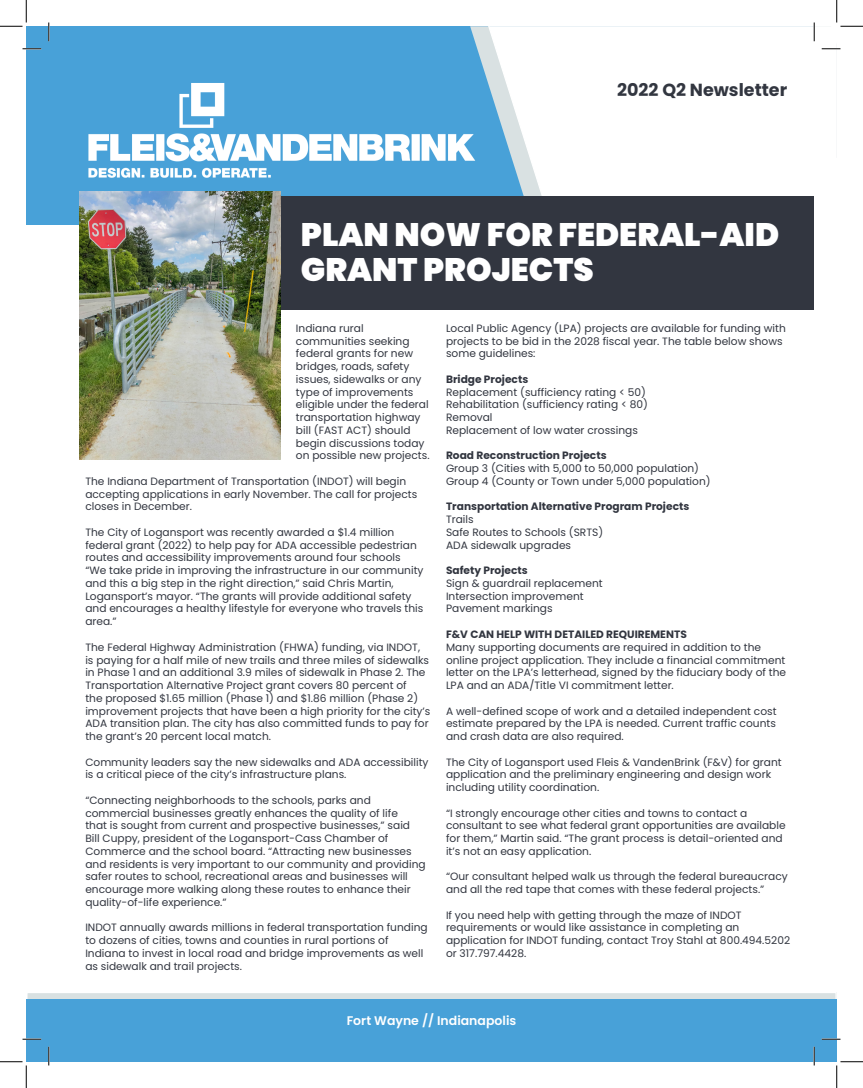
<style>
.page{position:relative;width:863px;height:1088px;background:#fff}
.page>*{position:absolute;margin:0;border:0;box-sizing:border-box;transform-origin:0 0}
.t1{font:900 32.5px/35px "Poppins";color:#fff}
.t2{font:700 17.5px "Poppins";color:#323640}
.t3{font:600 12.5px "Poppins";color:#fff}
.t4{font:10.62px/12.8px "Poppins";color:#323640}
.t5{font:700 10.62px "Poppins";color:#323640}
</style>
<div class="page">
<div style="left:26px;top:26px;width:788px;height:199px;background:#48a1d8"></div>
<img style="left:88px;top:83px;width:382px;height:113px">
<svg style="left:477px;top:26px;width:338px;height:170px;background:#f1f7fa"></svg>
<div style="left:27px;top:992px;width:809px;height:52px;background:#d9e1e2"></div>
<div style="left:26px;top:991px;width:810px;height:54px;border:1px solid #fff"></div>
<div style="left:26px;top:999px;width:810px;height:62px;background:#48a1d8"></div>
<div style="left:85px;top:196px;width:729px;height:114px;background:#323640"></div>
<img style="left:79px;top:191px;width:201px;height:268px">
<svg style="left:22px;top:48px;width:19px;height:2px"></svg>
<svg style="left:821px;top:48px;width:19px;height:2px"></svg>
<svg style="left:22px;top:1038px;width:19px;height:2px"></svg>
<svg style="left:821px;top:1038px;width:19px;height:2px"></svg>
<svg style="left:48px;top:22px;width:2px;height:19px"></svg>
<svg style="left:48px;top:1046px;width:2px;height:19px"></svg>
<svg style="left:813px;top:22px;width:2px;height:19px"></svg>
<svg style="left:813px;top:1046px;width:2px;height:19px"></svg>
<svg style="left:0;top:0;width:27px;height:27px"></svg>
<svg style="left:0;top:1061px;width:27px;height:27px"></svg>
<svg style="left:836px;top:0;width:26px;height:27px"></svg>
<svg style="left:836px;top:1061px;width:26px;height:27px"></svg>
<p class="t2" style="left:617px;top:80px;width:171px">2022 Q2 Newsletter</p>
<p class="t1" style="left:301px;top:217px;width:480px">PLAN NOW FOR FEDERAL-AID<br>GRANT PROJECTS</p>
<p class="t4" style="left:296px;top:322px;width:135px">Indiana rural communities seeking federal grants for new bridges, roads, safety issues, sidewalks or any type of improvements eligible under the federal transportation highway bill (FAST ACT) should begin discussions today on possible new projects.</p>
<p class="t4" style="left:85px;top:475px;width:333px">The Indiana Department of Transportation (INDOT) will begin accepting applications in early November. The call for projects closes in December.</p>
<p class="t4" style="left:85px;top:526px;width:333px">The City of Logansport was recently awarded a $1.4 million federal grant (2022) to help pay for ADA accessible pedestrian routes and accessibility improvements around four schools</p>
<p class="t4" style="left:85px;top:564px;width:340px">“We take pride in improving the infrastructure in our community and this a big step in the right direction,” said Chris Martin, Logansport’s mayor. “The grants will provide additional safety and encourages a healthy lifestyle for everyone who travels this area.”</p>
<p class="t4" style="left:85px;top:640px;width:346px">The Federal Highway Administration (FHWA) funding, via INDOT, is paying for a half mile of new trails and three miles of sidewalks in Phase 1 and an additional 3.9 miles of sidewalk in Phase 2. The Transportation Alternative Project grant covers 80 percent of<br>the proposed $1.65 million (Phase 1) and $1.86 million (Phase 2) improvement projects that have been a high priority for the city’s ADA transition plan. The city has also committed funds to pay for the grant’s 20 percent local match.</p>
<p class="t4" style="left:85px;top:755px;width:345px">Community leaders say the new sidewalks and ADA accessibility is a critical piece of the city’s infrastructure plans.</p>
<p class="t4" style="left:85px;top:793px;width:342px">“Connecting neighborhoods to the schools, parks and commercial businesses greatly enhances the quality of life<br>that is sought from current and prospective businesses,” said Bill Cuppy, president of the Logansport-Cass Chamber of Commerce and the school board. “Attracting new businesses and residents is very important to our community and providing safer routes to school, recreational areas and businesses will encourage more walking along these routes to enhance their quality-of-life experience.”</p>
<p class="t4" style="left:85px;top:921px;width:344px">INDOT annually awards millions in federal transportation funding to dozens of cities, towns and counties in rural portions of Indiana to invest in local road and bridge improvements as well as sidewalk and trail projects.</p>
<p class="t4" style="left:446px;top:322px;width:341px">Local Public Agency (LPA) projects are available for funding with projects to be bid in the 2028 fiscal year. The table below shows some guidelines:</p>
<p class="t5" style="left:446px;top:373px;width:84px">Bridge Projects</p>
<p class="t4" style="left:446px;top:385px;width:201px">Replacement (sufficiency rating &lt; 50)</p>
<p class="t4" style="left:446px;top:398px;width:203px">Rehabilitation (sufficiency rating &lt; 80)</p>
<p class="t4" style="left:446px;top:411px;width:48px">Removal</p>
<p class="t4" style="left:446px;top:424px;width:193px">Replacement of low water crossings</p>
<p class="t5" style="left:446px;top:449px;width:162px">Road Reconstruction Projects</p>
<p class="t4" style="left:446px;top:462px;width:254px">Group 3 (Cities with 5,000 to 50,000 population)</p>
<p class="t4" style="left:446px;top:475px;width:266px">Group 4 (County or Town under 5,000 population)</p>
<p class="t5" style="left:446px;top:500px;width:245px">Transportation Alternative Program Projects</p>
<p class="t4" style="left:446px;top:513px;width:29px">Trails</p>
<p class="t4" style="left:446px;top:526px;width:159px">Safe Routes to Schools (SRTS)</p>
<p class="t4" style="left:446px;top:538px;width:127px">ADA sidewalk upgrades</p>
<p class="t5" style="left:446px;top:564px;width:83px">Safety Projects</p>
<p class="t4" style="left:446px;top:577px;width:158px">Sign &amp; guardrail replacement</p>
<p class="t4" style="left:446px;top:589px;width:139px">Intersection improvement</p>
<p class="t4" style="left:446px;top:602px;width:108px">Pavement markings</p>
<p class="t5" style="left:446px;top:628px;width:242px">F&amp;V CAN HELP WITH DETAILED REQUIREMENTS</p>
<p class="t4" style="left:446px;top:640px;width:341px">Many supporting documents are required in addition to the online project application. They include a financial commitment letter on the LPA’s letterhead, signed by the fiduciary body of the LPA and an ADA/Title VI commitment letter.</p>
<p class="t4" style="left:446px;top:704px;width:332px;text-align:justify">A well-defined scope of work and a detailed independent cost estimate prepared by the LPA is needed. Current traffic counts and crash data are also required.</p>
<p class="t4" style="left:446px;top:755px;width:337px">The City of Logansport used Fleis &amp; VandenBrink (F&amp;V) for grant application and the preliminary engineering and design work including utility coordination.</p>
<p class="t4" style="left:446px;top:806px;width:341px">“I strongly encourage other cities and towns to contact a consultant to see what federal grant opportunities are available for them,” Martin said. “The grant process is detail-oriented and it’s not an easy application.</p>
<p class="t4" style="left:446px;top:870px;width:343px">“Our consultant helped walk us through the federal bureaucracy and all the red tape that comes with these federal projects.”</p>
<p class="t4" style="left:446px;top:908px;width:345px">If you need help with getting through the maze of INDOT requirements or would like assistance in completing an application for INDOT funding, contact Troy Stahl at 800.494.5202 or 317.797.4428.</p>
<p class="t3" style="left:347px;top:1013px;width:171px">Fort Wayne // Indianapolis</p>
</div>
